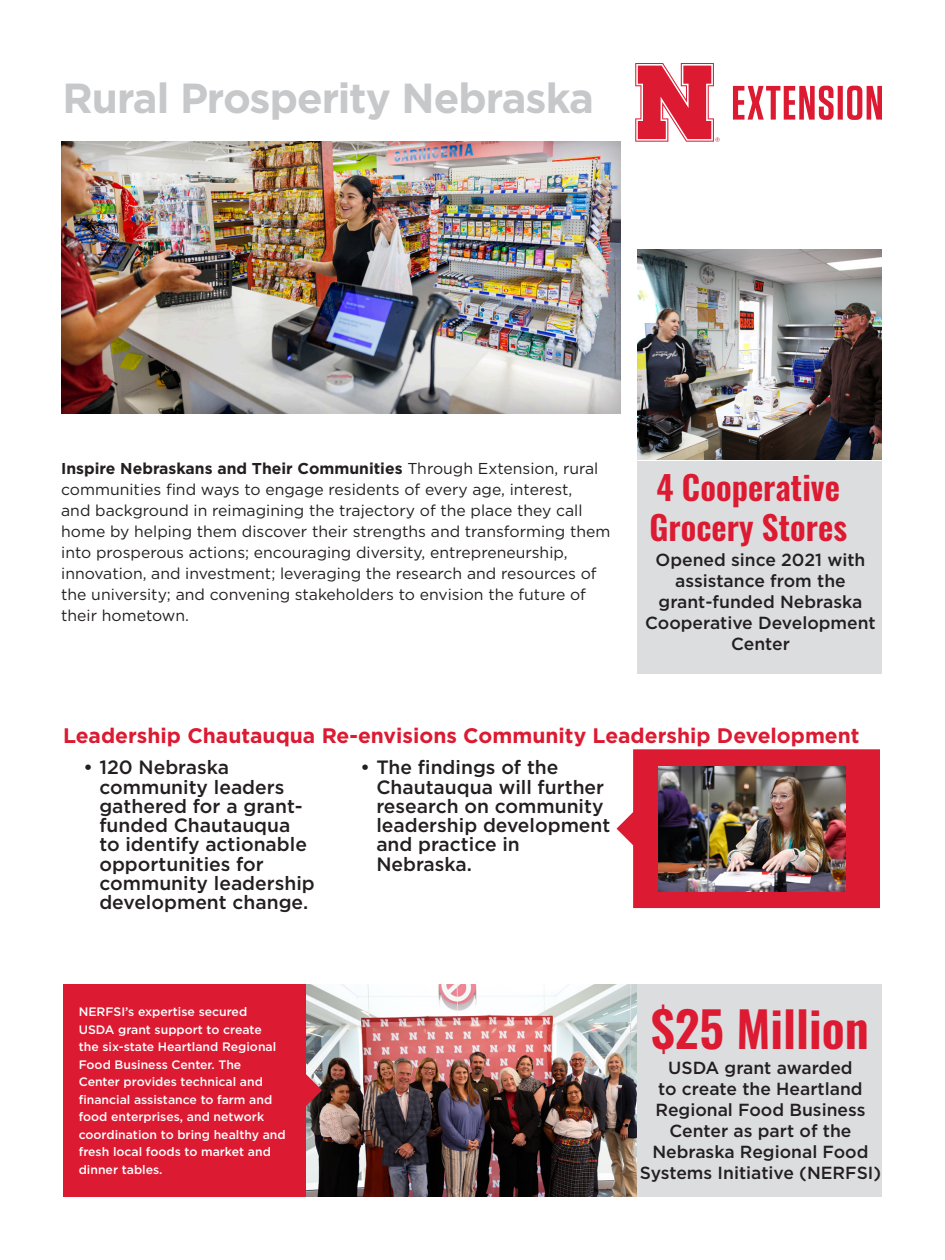
<style>
.page{position:relative;width:945px;height:1260px;background:#fff}
.page>*{position:absolute;margin:0;border:0;box-sizing:border-box;transform-origin:0 0}
.t1{font:600 49px "Oswald";color:#dc1a32}
.t2{font:700 42px "Gotham";letter-spacing:-.025em;color:#c7c8ca}
.t3{font:600 33.25px/39.9px "Oswald";color:#dc1a32}
.t4{font:700 21px "Gotham";color:#dc1a32}
.t5{font:500 19.25px/19.2px "Gotham";color:#231f20}
.t6{font:500 17.5px/21px "Gotham";color:#231f20;text-align:center}
.t7{font:15.75px/21px "Gotham";color:#231f20}
.t8{font:500 12.25px/17.5px "Gotham";color:#fff}
.s1{font-weight:700}
</style>
<div class="page">
<img style="left:637px;top:250px;width:245px;height:209px">
<div style="left:60px;top:140px;width:563px;height:322px;background:#231f20;opacity:.35"></div>
<svg style="left:733px;top:86px;width:149px;height:34px"></svg>
<svg style="left:635px;top:63px;width:85px;height:79px"></svg>
<div style="left:637px;top:461px;width:245px;height:212px;background:#dcdddf"></div>
<img style="left:305px;top:984px;width:338px;height:213px">
<div style="left:63px;top:984px;width:242px;height:212px;background:#dc1a32"></div>
<svg style="left:305px;top:1074px;width:17px;height:33px"></svg>
<svg style="left:617px;top:749px;width:263px;height:159px;background:#db384d"></svg>
<img style="left:659px;top:766px;width:187px;height:125px">
<div style="left:637px;top:984px;width:245px;height:212px;background:#dcdddf"></div>
<p class="t2" style="left:63px;top:70px;width:533px">Rural Prosperity Nebraska</p>
<p class="t7" style="left:61px;top:457px;width:551px"><span class="s1">Inspire Nebraskans and Their Communities</span> Through Extension, rural communities find ways to engage residents of every age, interest,<br>and background in reimagining the trajectory of the place they call home by helping them discover their strengths and transforming them into prosperous actions; encouraging diversity, entrepreneurship, innovation, and investment; leveraging the research and resources of the university; and convening stakeholders to envision the future of their hometown.</p>
<p class="t3" style="left:649px;top:469px;width:199px">4 Cooperative<br>Grocery Stores</p>
<p class="t6" style="left:645px;top:549px;width:232px">Opened since 2021 with assistance from the grant-funded Nebraska<br>Cooperative Development<br>Center</p>
<p class="t4" style="left:63px;top:722px;width:798px">Leadership Chautauqua Re-envisions Community Leadership Development</p>
<p class="t5" style="left:99px;top:758px;width:217px;text-indent:-16px">• 120 Nebraska community leaders gathered for a grant&shy;funded Chautauqua to identify actionable opportunities for community leadership development change.</p>
<p class="t5" style="left:376px;top:758px;width:236px;text-indent:-16px">• The findings of the<br>Chautauqua will further research on community leadership development and practice in<br>Nebraska.</p>
<p class="t8" style="left:79px;top:1003px;width:209px">NERFSI’s expertise secured<br>USDA grant support to create<br>the six-state Heartland Regional<br>Food Business Center. The<br>Center provides technical and financial assistance to farm and food enterprises, and network coordination to bring healthy and fresh local foods to market and dinner tables.</p>
<p class="t1" style="left:651px;top:1004px;width:219px">$25 Million</p>
<p class="t6" style="left:640px;top:1057px;width:243px">USDA grant awarded<br>to create the Heartland<br>Regional Food Business<br>Center as part of the<br>Nebraska Regional Food<br>Systems Initiative (NERFSI)</p>
</div>
